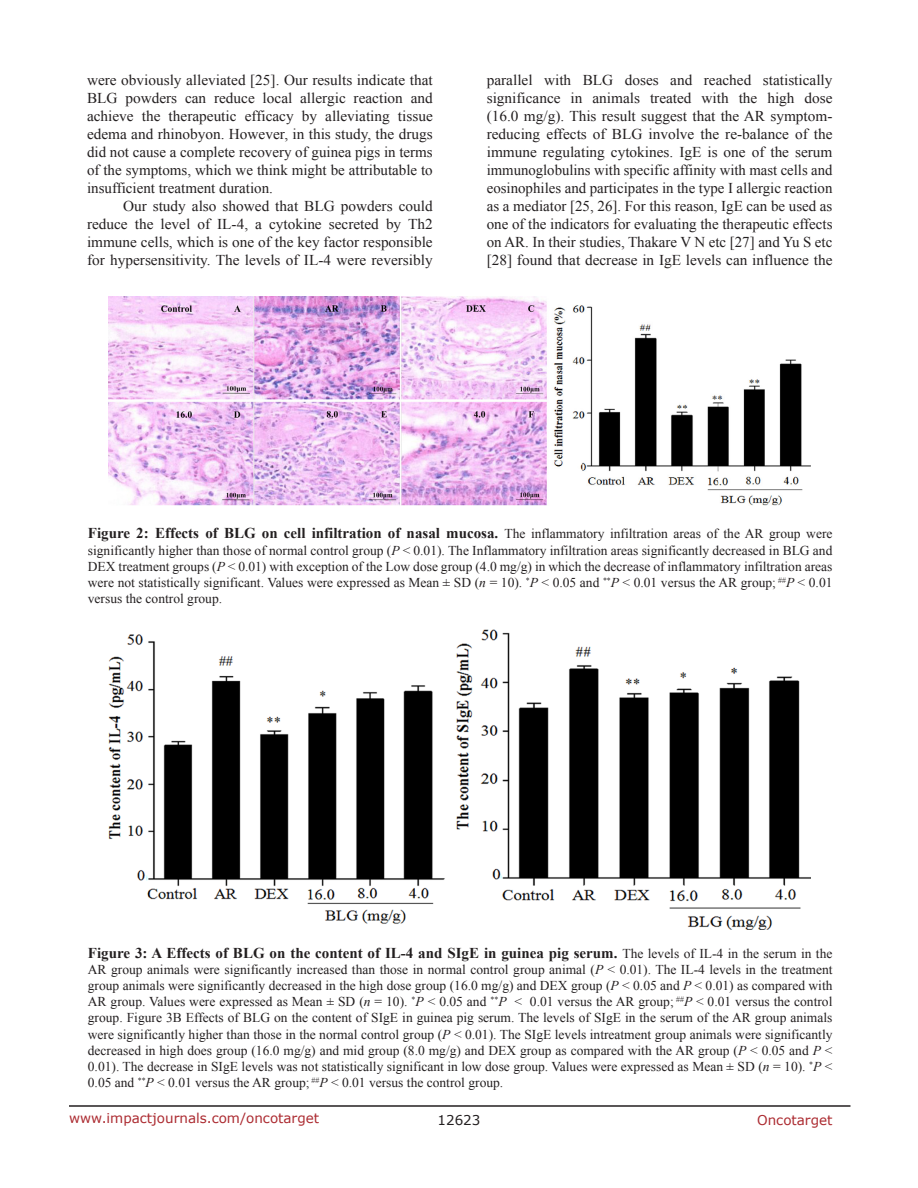
<style>
.page{position:relative;width:918px;height:1188px;background:#fff}
.page>*{position:absolute;margin:0;border:0;box-sizing:border-box;transform-origin:0 0}
.BodyText{font:15px/18px "Times New Roman";color:#231f20;text-align:justify}
.FigureText{font:700 15px "Times New Roman";color:#231f20}
.FigureText-2{font:13.5px/16.2px "Times New Roman";color:#231f20;text-align:justify}
.t1{font:13.5px "Verdana";color:#ac2b31}
.t2{font:13.5px "Verdana";color:#231f20}
.s1{font-weight:400;font-size:13.5px}
.s2{font-style:italic}
</style>
<div class="page">
<hr style="left:69px;top:1105px;width:781px;height:2px;background:#231f20">
<img style="left:109px;top:296px;width:702px;height:210px">
<img style="left:109px;top:630px;width:702px;height:300px">
<p class="BodyText" style="left:87px;top:71px;width:347px">were obviously alleviated [25]. Our results indicate that BLG powders can reduce local allergic reaction and achieve the therapeutic efficacy by alleviating tissue edema and rhinobyon. However, in this study, the drugs did not cause a complete recovery of guinea pigs in terms of the symptoms, which we think might be attributable to insufficient treatment duration.</p>
<p class="BodyText" style="left:87px;top:197px;width:347px;text-indent:36px">Our study also showed that BLG powders could reduce the level of IL-4, a cytokine secreted by Th2 immune cells, which is one of the key factor responsible for hypersensitivity. The levels of IL-4 were reversibly</p>
<p class="BodyText" style="left:487px;top:71px;width:347px">parallel with BLG doses and reached statistically significance in animals treated with the high dose (16.0 mg/g). This result suggest that the AR symptom&shy;reducing effects of BLG involve the re-balance of the immune regulating cytokines. IgE is one of the serum immunoglobulins with specific affinity with mast cells and eosinophiles and participates in the type I allergic reaction as a mediator [25, 26]. For this reason, IgE can be used as one of the indicators for evaluating the therapeutic effects on AR. In their studies, Thakare V N etc [27] and Yu S etc [28] found that decrease in IgE levels can influence the</p>
<p class="FigureText" style="left:88px;top:523px;width:746px">Figure 2: Effects of BLG on cell infiltration of nasal mucosa. <span class="s1">The inflammatory infiltration areas of the AR group were</span></p>
<p class="FigureText-2" style="left:88px;top:542px;width:746px">significantly higher than those of normal control group (<span class="s2">P</span> &lt; 0.01). The Inflammatory infiltration areas significantly decreased in BLG and DEX treatment groups (<span class="s2">P</span> &lt; 0.01) with exception of the Low dose group (4.0 mg/g) in which the decrease of inflammatory infiltration areas were not statistically significant. Values were expressed as Mean ± SD (<span class="s2">n</span> = 10). <sup>*</sup><span class="s2">P</span> &lt; 0.05 and <sup>**</sup><span class="s2">P</span> &lt; 0.01 versus the AR group; <sup>##</sup><span class="s2">P</span> &lt; 0.01 versus the control group.</p>
<p class="FigureText" style="left:88px;top:942px;width:746px">Figure 3: A Effects of BLG on the content of IL-4 and SIgE in guinea pig serum. <span class="s1">The levels of IL-4 in the serum in the</span></p>
<p class="FigureText-2" style="left:88px;top:961px;width:746px">AR group animals were significantly increased than those in normal control group animal (<span class="s2">P</span> &lt; 0.01). The IL-4 levels in the treatment group animals were significantly decreased in the high dose group (16.0 mg/g) and DEX group (<span class="s2">P</span> &lt; 0.05 and <span class="s2">P</span> &lt; 0.01) as compared with AR group. Values were expressed as Mean ± SD (<span class="s2">n</span> = 10). <sup>*</sup><span class="s2">P</span> &lt; 0.05 and <sup>**</sup><span class="s2">P</span> &lt; 0.01 versus the AR group; <sup>##</sup><span class="s2">P</span> &lt; 0.01 versus the control group. Figure 3B Effects of BLG on the content of SIgE in guinea pig serum. The levels of SIgE in the serum of the AR group animals were significantly higher than those in the normal control group (<span class="s2">P</span> &lt; 0.01). The SIgE levels intreatment group animals were significantly decreased in high does group (16.0 mg/g) and mid group (8.0 mg/g) and DEX group as compared with the AR group (<span class="s2">P</span> &lt; 0.05 and <span class="s2">P</span> &lt; 0.01). The decrease in SIgE levels was not statistically significant in low dose group. Values were expressed as Mean ± SD (<span class="s2">n</span> = 10). <sup>*</sup><span class="s2">P</span> &lt; 0.05 and <sup>**</sup><span class="s2">P</span> &lt; 0.01 versus the AR group; <sup>##</sup><span class="s2">P</span> &lt; 0.01 versus the control group.</p>
<p class="t1" style="left:69px;top:1109px;width:252px">www.impactjournals.com/oncotarget</p>
<p class="t2" style="left:438px;top:1111px;width:44px">12623</p>
<p class="t1" style="left:757px;top:1111px;width:77px">Oncotarget</p>
</div>
